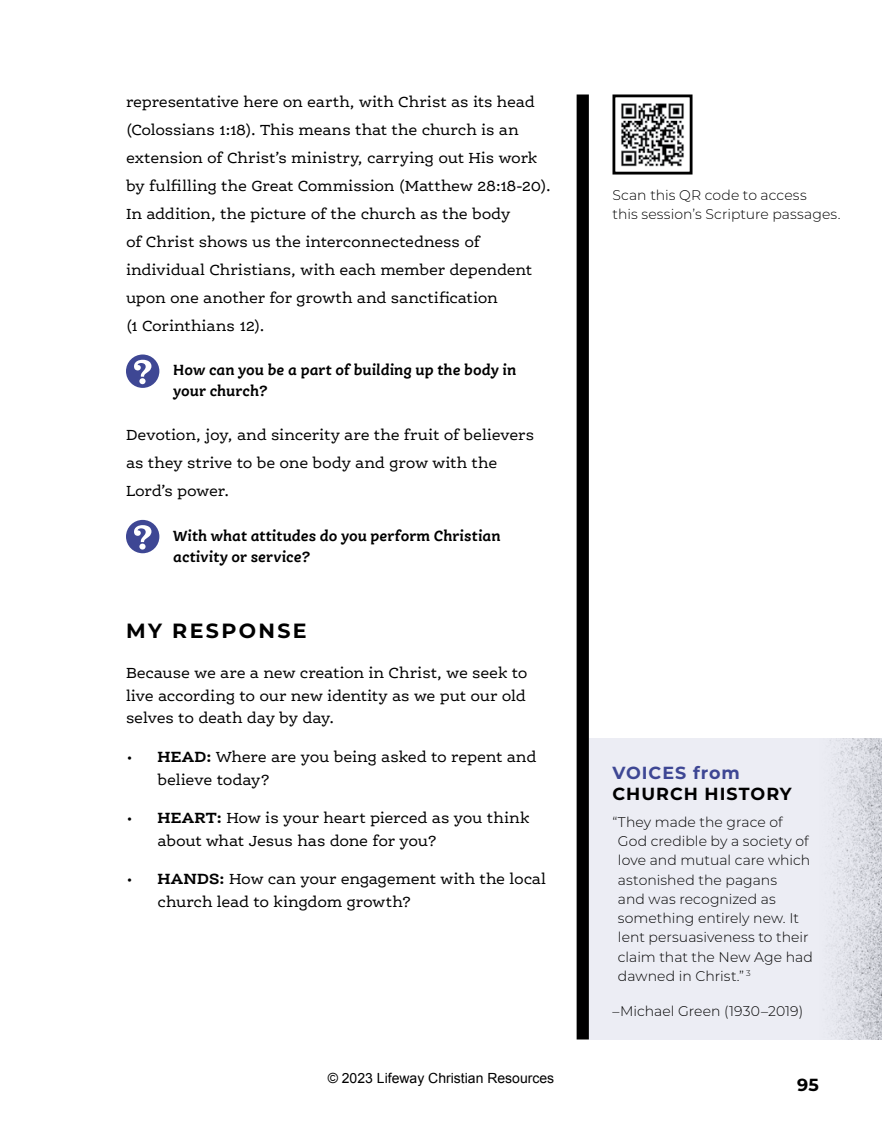
<style>
.page{position:relative;width:882px;height:1134px;background:#fff}
.page>*{position:absolute;margin:0;border:0;box-sizing:border-box;transform-origin:0 0}
.t1{font:700 20.65px "Montserrat";letter-spacing:.115em;color:#000}
.t2{font:700 17.5px "Montserrat";letter-spacing:.055em;color:#000}
.t3{font:700 17.5px "Montserrat";letter-spacing:.05em;color:#3e4794}
.t4{font:15.75px/28px "Ernestine Pro";letter-spacing:-.01em;color:#000}
.t5{font:italic 700 15.75px/21px "Ernestine Pro";letter-spacing:-.005em;color:#000}
.t6{font:300 14px/19.2px "Montserrat";letter-spacing:.005em;color:#000}
.t7{font:14px "Arial";color:#000}
.s1{font-weight:700}
</style>
<div class="page">
<div style="left:577px;top:94px;width:12px;height:946px;background:#000"></div>
<img style="left:621px;top:103px;width:63px;height:64px">
<div style="left:613px;top:95px;width:80px;height:80px;border:3px solid #000"></div>
<svg style="left:126px;top:355px;width:33px;height:33px"></svg>
<svg style="left:126px;top:520px;width:33px;height:33px"></svg>
<div style="left:589px;top:738px;width:293px;height:302px;background:#ecedf4"></div>
<img style="left:823px;top:738px;width:59px;height:302px">
<p class="t4" style="left:126px;top:87px;width:423px">representative here on earth, with Christ as its head (Colossians 1:18). This means that the church is an extension of Christ’s ministry, carrying out His work by fulfilling the Great Commission (Matthew 28:18-20).<br>In addition, the picture of the church as the body<br>of Christ shows us the interconnectedness of individual Christians, with each member dependent upon one another for growth and sanctification<br>(1 Corinthians 12).</p>
<p class="t5" style="left:173px;top:359px;width:345px">How can you be a part of building up the body in your church?</p>
<p class="t4" style="left:126px;top:421px;width:410px">Devotion, joy, and sincerity are the fruit of believers as they strive to be one body and grow with the<br>Lord’s power.</p>
<p class="t5" style="left:173px;top:524px;width:329px">With what attitudes do you perform Christian activity or service?</p>
<h1 class="t1" style="left:126px;top:616px;width:182px">MY RESPONSE</h1>
<p class="t4" style="left:126px;top:661px;width:403px;line-height:22.8px">Because we are a new creation in Christ, we seek to live according to our new identity as we put our old selves to death day by day.</p>
<p class="t4" style="left:158px;top:745px;width:380px;line-height:22.8px;text-indent:-31px">• <span class="s1">HEAD:</span> Where are you being asked to repent and believe today?</p>
<p class="t4" style="left:158px;top:806px;width:374px;line-height:22.8px;text-indent:-31px">• <span class="s1">HEART:</span> How is your heart pierced as you think about what Jesus has done for you?</p>
<p class="t4" style="left:158px;top:868px;width:390px;line-height:22.8px;text-indent:-31px">• <span class="s1">HANDS:</span> How can your engagement with the local church lead to kingdom growth?</p>
<p class="t7" style="left:328px;top:1069px;width:228px">© 2023 Lifeway Christian Resources</p>
<p class="t6" style="left:612px;top:185px;width:230px">Scan this QR code to access<br>this session’s Scripture passages.</p>
<p class="t3" style="left:612px;top:760px;width:129px">VOICES from</p>
<p class="t2" style="left:612px;top:781px;width:181px">CHURCH HISTORY</p>
<p class="t6" style="left:618px;top:812px;width:196px;text-indent:-5px">“They made the grace of<br>God credible by a society of love and mutual care which astonished the pagans<br>and was recognized as something entirely new. It lent persuasiveness to their claim that the New Age had dawned in Christ.” <sup>3</sup></p>
<p class="t6" style="left:612px;top:1001px;width:192px">–Michael Green (1930–2019)</p>
<p class="t2" style="left:797px;top:1072px;width:23px">95</p>
</div>
